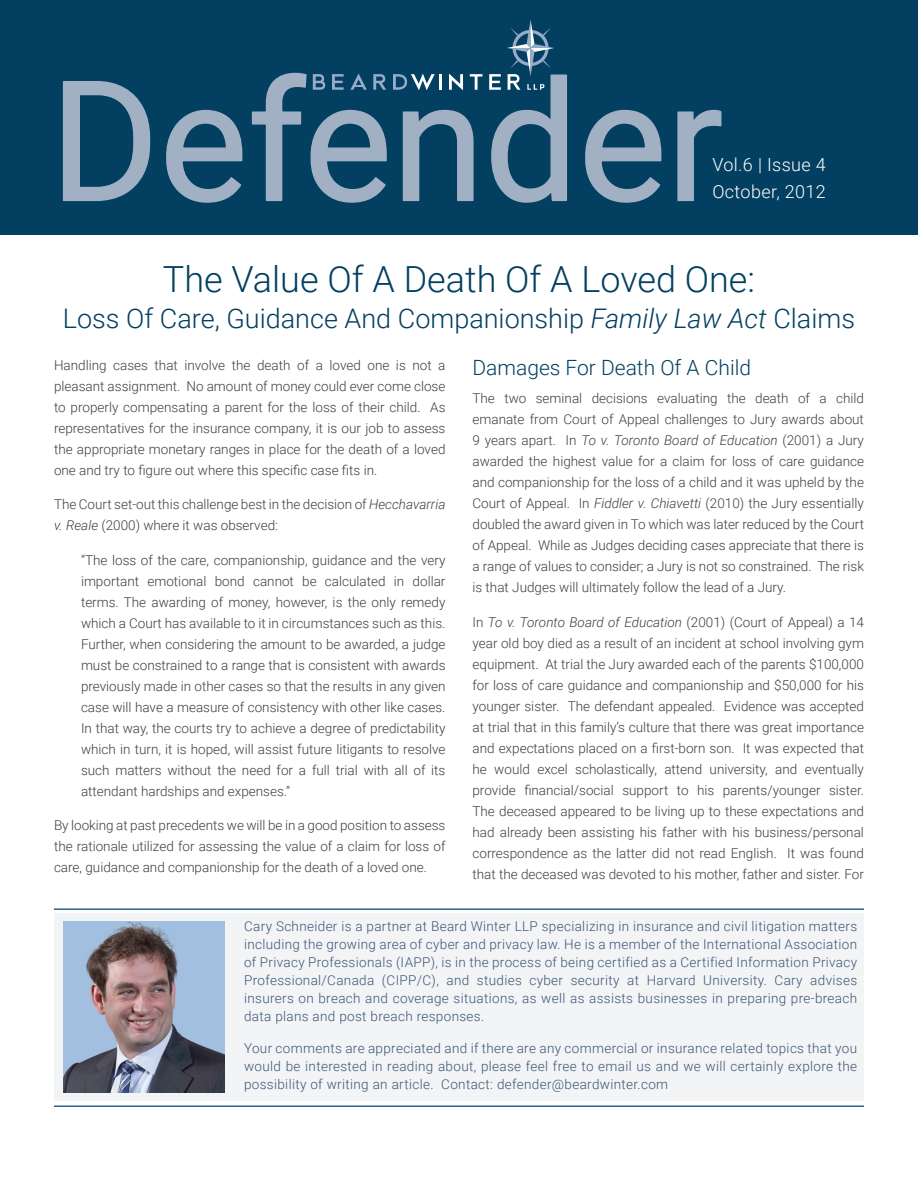
<style>
.page{position:relative;width:918px;height:1188px;background:#fff}
.page>*{position:absolute;margin:0;border:0;box-sizing:border-box;transform-origin:0 0}
.t1{font:300 36px "Roboto";color:#033f60}
.t2{font:300 27px "Roboto";color:#033f60}
.t3{font:300 21px "Roboto";color:#033f60}
.t4{font:300 18px/27px "Roboto";letter-spacing:.02em;color:#fff}
.t5{font:300 13.5px/21px "Roboto";color:#3e3e3f;text-align:justify}
.t6{font:300 13.5px/18px "Roboto";letter-spacing:.025em;color:#3b5675;text-align:justify}
.s1{font-style:italic}
</style>
<div class="page">
<div style="left:0;top:0;width:918px;height:234px;background:#033f60"></div>
<svg style="left:62px;top:81px;width:89px;height:121px"></svg>
<svg style="left:166px;top:109px;width:77px;height:94px"></svg>
<svg style="left:585px;top:109px;width:77px;height:94px"></svg>
<svg style="left:677px;top:109px;width:45px;height:93px"></svg>
<svg style="left:251px;top:72px;width:231px;height:131px"></svg>
<svg style="left:489px;top:20px;width:78px;height:183px"></svg>
<div style="left:54px;top:914px;width:810px;height:187px;background:#f3f4f6"></div>
<img style="left:63px;top:921px;width:162px;height:171px">
<hr style="left:54px;top:1106px;width:810px;height:1px;background:#27638f">
<hr style="left:54px;top:908px;width:810px;height:2px;background:#27638f">
<h3 class="t4" style="left:712px;top:151px;width:115px">Vol.6 | Issue 4<br>October, 2012</h3>
<h1 class="t1" style="left:163px;top:254px;width:594px">The Value Of A Death Of A Loved One:</h1>
<h2 class="t2" style="left:63px;top:299px;width:794px">Loss Of Care, Guidance And Companionship <span class="s1">Family Law Act</span> Claims</h2>
<p class="t5" style="left:54px;top:354px;width:393px">Handling cases that involve the death of a loved one is not a pleasant assignment. No amount of money could ever come close to properly compensating a parent for the loss of their child. As representatives for the insurance company, it is our job to assess the appropriate monetary ranges in place for the death of a loved one and try to figure out where this specific case fits in.</p>
<p class="t5" style="left:54px;top:494px;width:393px">The Court set-out this challenge best in the decision of <span class="s1">Hecchavarria v. Reale</span> (2000) where it was observed:</p>
<p class="t5" style="left:81px;top:549px;width:366px">“The loss of the care, companionship, guidance and the very important emotional bond cannot be calculated in dollar terms. The awarding of money, however, is the only remedy which a Court has available to it in circumstances such as this.<br>Further, when considering the amount to be awarded, a judge must be constrained to a range that is consistent with awards previously made in other cases so that the results in any given case will have a measure of consistency with other like cases.<br>In that way, the courts try to achieve a degree of predictability which in turn, it is hoped, will assist future litigants to resolve such matters without the need for a full trial with all of its attendant hardships and expenses.”</p>
<p class="t5" style="left:54px;top:815px;width:393px">By looking at past precedents we will be in a good position to assess the rationale utilized for assessing the value of a claim for loss of care, guidance and companionship for the death of a loved one.</p>
<h3 class="t3" style="left:472px;top:353px;width:280px">Damages For Death Of A Child</h3>
<p class="t5" style="left:472px;top:387px;width:393px">The two seminal decisions evaluating the death of a child emanate from Court of Appeal challenges to Jury awards about 9 years apart. In <span class="s1">To v. Toronto Board of Education</span> (2001) a Jury awarded the highest value for a claim for loss of care guidance and companionship for the loss of a child and it was upheld by the Court of Appeal. In <span class="s1">Fiddler v. Chiavetti</span> (2010) the Jury essentially doubled the award given in To which was later reduced by the Court of Appeal. While as Judges deciding cases appreciate that there is a range of values to consider; a Jury is not so constrained. The risk is that Judges will ultimately follow the lead of a Jury.</p>
<p class="t5" style="left:473px;top:611px;width:393px">In <span class="s1">To v. Toronto Board of Education</span> (2001) (Court of Appeal) a 14 year old boy died as a result of an incident at school involving gym equipment. At trial the Jury awarded each of the parents $100,000 for loss of care guidance and companionship and $50,000 for his younger sister. The defendant appealed. Evidence was accepted at trial that in this family’s culture that there was great importance and expectations placed on a first-born son. It was expected that he would excel scholastically, attend university, and eventually provide financial/social support to his parents/younger sister.<br>The deceased appeared to be living up to these expectations and had already been assisting his father with his business/personal correspondence as the latter did not read English. It was found that the deceased was devoted to his mother, father and sister. For</p>
<p class="t6" style="left:244px;top:917px;width:615px">Cary Schneider is a partner at Beard Winter LLP specializing in insurance and civil litigation matters including the growing area of cyber and privacy law. He is a member of the International Association of Privacy Professionals (IAPP), is in the process of being certified as a Certified Information Privacy Professional/Canada (CIPP/C), and studies cyber security at Harvard University. Cary advises insurers on breach and coverage situations, as well as assists businesses in preparing pre-breach data plans and post breach responses.</p>
<p class="t6" style="left:244px;top:1039px;width:615px">Your comments are appreciated and if there are any commercial or insurance related topics that you would be interested in reading about, please feel free to email us and we will certainly explore the possibility of writing an article. Contact: defender@beardwinter.com</p>
</div>
